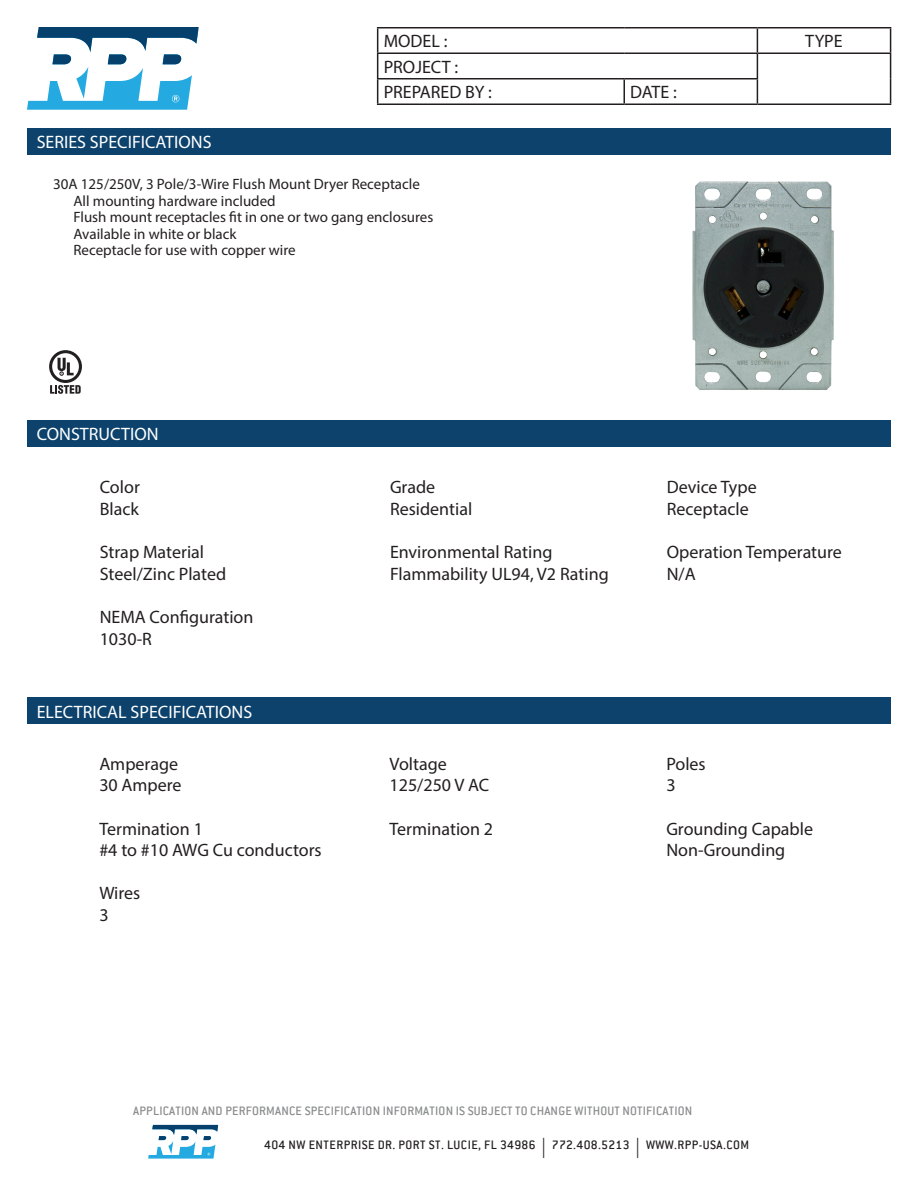
<style>
.page{position:relative;width:918px;height:1188px;background:#fff}
.page>*{position:absolute;margin:0;border:0;box-sizing:border-box;transform-origin:0 0}
.t1{font:18px/21.6px "Myriad Pro";color:#231f20}
.t2{font:18px "Myriad Pro";color:#fff}
.t3{font:15px/16.5px "Myriad Pro";color:#231f20}
.t4{font:500 13.5px "Conduit ITC";letter-spacing:.015em;color:#8b8c8e}
.t5{font:500 13.5px "Conduit ITC";letter-spacing:.035em;color:#231f20}
.s1{font-family:"Myriad Pro";font-weight:400;font-size:20.25px}
</style>
<div class="page">
<svg style="left:27px;top:27px;width:172px;height:83px"></svg>
<svg style="left:148px;top:1125px;width:70px;height:34px"></svg>
<hr style="left:377px;top:27px;width:247px;height:1px;background:#231f20">
<hr style="left:624px;top:27px;width:133px;height:1px;background:#231f20">
<hr style="left:757px;top:27px;width:134px;height:1px;background:#231f20">
<hr style="left:377px;top:52px;width:247px;height:2px;background:#231f20">
<hr style="left:624px;top:52px;width:133px;height:2px;background:#231f20">
<hr style="left:757px;top:52px;width:134px;height:2px;background:#231f20">
<hr style="left:377px;top:78px;width:247px;height:2px;background:#231f20">
<svg style="left:377px;top:28px;width:1px;height:76px"></svg>
<hr style="left:624px;top:78px;width:134px;height:2px;background:#231f20">
<hr style="left:623px;top:80px;width:2px;height:24px;background:#231f20">
<svg style="left:757px;top:28px;width:1px;height:76px"></svg>
<svg style="left:890px;top:28px;width:1px;height:76px"></svg>
<hr style="left:377px;top:104px;width:247px;height:1px;background:#231f20">
<hr style="left:624px;top:104px;width:133px;height:1px;background:#231f20">
<hr style="left:757px;top:104px;width:134px;height:1px;background:#231f20">
<div style="left:27px;top:129px;width:864px;height:26px;background:#0d426c"></div>
<div style="left:27px;top:420px;width:864px;height:27px;background:#0d426c"></div>
<div style="left:27px;top:697px;width:864px;height:27px;background:#0d426c"></div>
<svg style="left:49px;top:350px;width:33px;height:44px"></svg>
<img style="left:692px;top:181px;width:143px;height:209px">
<p class="t2" style="left:37px;top:131px;width:176px">SERIES SPECIFICATIONS</p>
<p class="t1" style="left:384px;top:30px;width:65px">MODEL :</p>
<p class="t1" style="left:805px;top:30px;width:39px">TYPE</p>
<p class="t1" style="left:384px;top:54px;width:110px;line-height:25.5px">PROJECT :<br>PREPARED BY :</p>
<p class="t1" style="left:630px;top:81px;width:48px">DATE :</p>
<p class="t3" style="left:73px;top:176px;width:361px;text-indent:-20px">30A 125/250V, 3 Pole/3-Wire Flush Mount Dryer Receptacle All mounting hardware included<br>Flush mount receptacles fit in one or two gang enclosures Available in white or black<br>Receptacle for use with copper wire</p>
<p class="t2" style="left:37px;top:423px;width:123px">CONSTRUCTION</p>
<p class="t1" style="left:100px;top:476px;width:42px">Color<br>Black</p>
<p class="t1" style="left:100px;top:541px;width:128px">Strap Material<br>Steel/Zinc Plated</p>
<p class="t1" style="left:100px;top:606px;width:155px">NEMA Configuration<br>1030-R</p>
<p class="t2" style="left:37px;top:700px;width:217px">ELECTRICAL SPECIFICATIONS</p>
<p class="t1" style="left:99px;top:753px;width:84px">Amperage<br>30 Ampere</p>
<p class="t1" style="left:99px;top:818px;width:224px">Termination 1<br>#4 to #10 AWG Cu conductors</p>
<p class="t1" style="left:99px;top:882px;width:43px">Wires<br>3</p>
<p class="t1" style="left:390px;top:476px;width:84px">Grade<br>Residential</p>
<p class="t1" style="left:390px;top:541px;width:220px">Environmental Rating<br>Flammability UL94, V2 Rating</p>
<p class="t1" style="left:667px;top:476px;width:91px">Device Type<br>Receptacle</p>
<p class="t1" style="left:667px;top:541px;width:177px">Operation Temperature<br>N/A</p>
<p class="t1" style="left:390px;top:753px;width:101px">Voltage<br>125/250 V AC</p>
<p class="t1" style="left:390px;top:818px;width:105px">Termination 2</p>
<p class="t1" style="left:666px;top:753px;width:41px">Poles<br>3</p>
<p class="t1" style="left:666px;top:818px;width:148px">Grounding Capable<br>Non-Grounding</p>
<p class="t4" style="left:133px;top:1103px;width:561px">APPLICATION AND PERFORMANCE SPECIFICATION INFORMATION IS SUBJECT TO CHANGE WITHOUT NOTIFICATION</p>
<p class="t5" style="left:264px;top:1137px;width:486px">404 NW ENTERPRISE DR. PORT ST. LUCIE, FL 34986 <span class="s1">|</span> 772.408.5213 <span class="s1">|</span> WWW.RPP-USA.COM</p>
</div>
